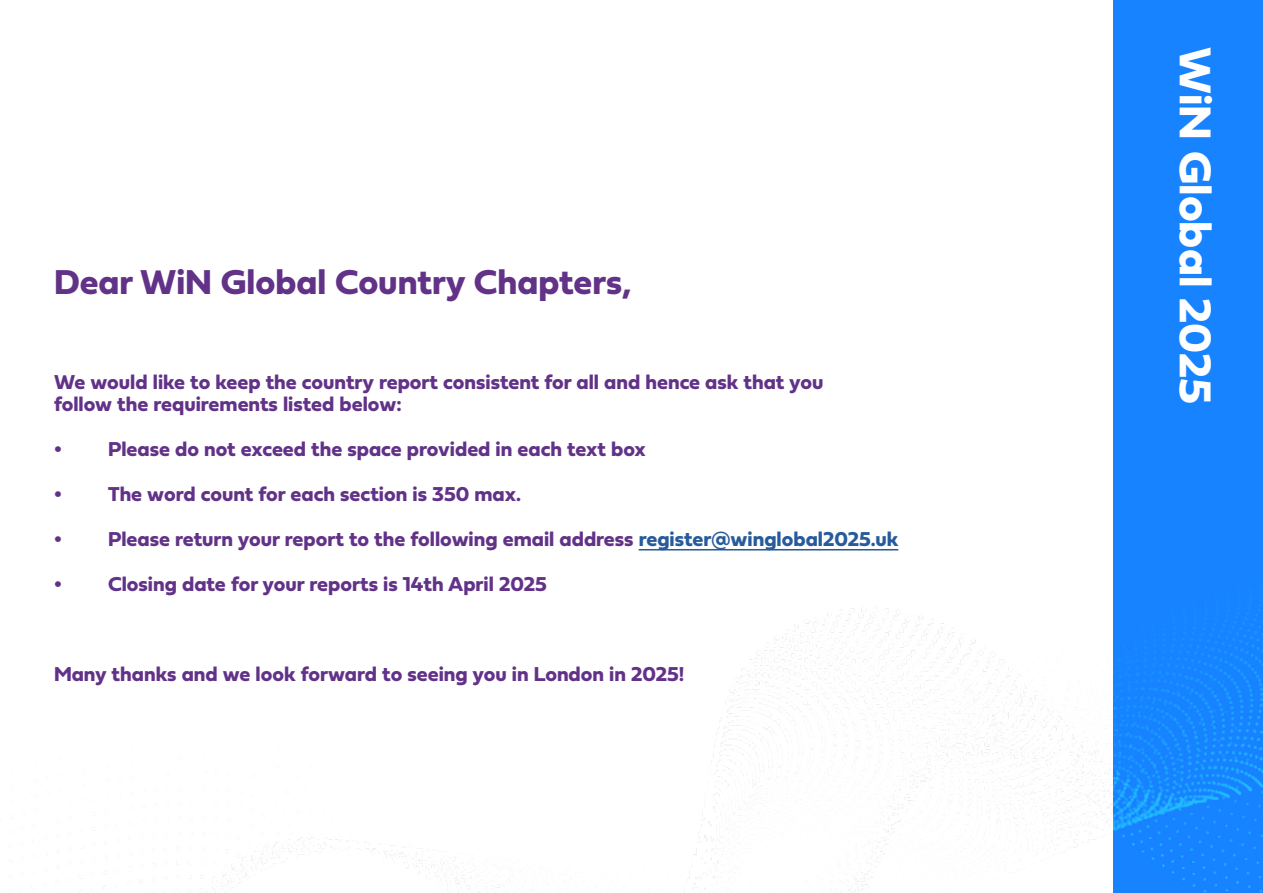
<style>
.page{position:relative;width:1263px;height:893px;background:#fff}
.page>*{position:absolute;margin:0;border:0;box-sizing:border-box;transform-origin:0 0}
.t1{font:46.5px "Fieldwork Geo Bold";color:#fff}
.t2{font:36px "Fieldwork Geo Bold";color:#623288}
.t3{font:21px/22.5px "Fieldwork Geo Bold";color:#623288}
.s1{color:#275b9b}
</style>
<div class="page">
<div style="left:1113px;top:0;width:150px;height:893px;background:#1783ff"></div>
<img style="left:80px;top:549px;width:1183px;height:344px">
<hr style="left:639px;top:549px;width:259px;height:1px;background:#275b9b">
<h2 class="t2" style="left:54px;top:254px;width:579px">Dear WiN Global Country Chapters,</h2>
<p class="t3" style="left:54px;top:370px;width:771px">We would like to keep the country report consistent for all and hence ask that you follow the requirements listed below:</p>
<p class="t3" style="left:54px;top:437px;width:593px">• Please do not exceed the space provided in each text box</p>
<p class="t3" style="left:54px;top:482px;width:468px">• The word count for each section is 350 max.</p>
<p class="t3" style="left:54px;top:527px;width:846px">• Please return your report to the following email address <span class="s1">register@winglobal2025.uk</span></p>
<p class="t3" style="left:54px;top:572px;width:494px">• Closing date for your reports is 14th April 2025</p>
<p class="t3" style="left:54px;top:662px;width:632px">Many thanks and we look forward to seeing you in London in 2025!</p>
<h1 class="t1" style="left:1232px;top:47px;width:359px;rotate:90deg">WiN Global 2025</h1>
</div>
